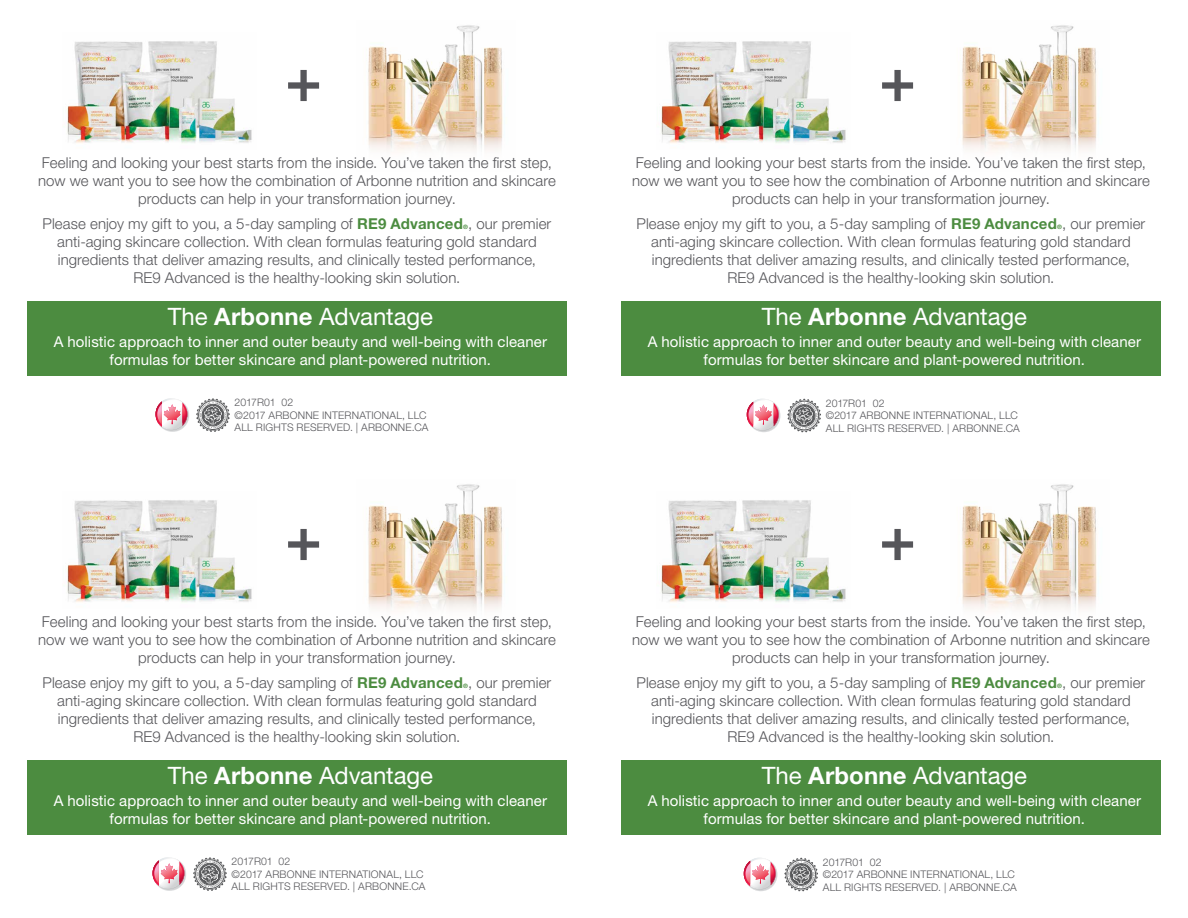
<style>
.page{position:relative;width:1188px;height:918px;background:#fff}
.page>*{position:absolute;margin:0;border:0;box-sizing:border-box;transform-origin:0 0}
.t1{font:24px "Helvetica Neue LT Pro";letter-spacing:-.005em;color:#fff}
.t2{font:300 15px/18px "Helvetica Neue LT Pro";letter-spacing:.005em;color:#56565a;text-align:center}
.t3{font:15px/18px "Helvetica Neue LT Pro";letter-spacing:.005em;color:#fff;text-align:center}
.t4{font:300 10.5px/12.6px "Helvetica Neue LT Pro";letter-spacing:.02em;color:#56565a}
.t5{font:700 6px "Helvetica Neue LT Pro";color:#4c8c40}
.s1{font-weight:700;color:#4c8c40}
.s2{font-weight:700}
</style>
<div class="page">
<img style="left:67px;top:41px;width:185px;height:102px">
<img style="left:368px;top:25px;width:135px;height:126px">
<div style="left:27px;top:301px;width:540px;height:38px;background:#4c8c40"></div>
<div style="left:27px;top:329px;width:540px;height:47px;background:#4c8c40"></div>
<svg style="left:288px;top:70px;width:31px;height:31px"></svg>
<img style="left:67px;top:500px;width:185px;height:102px">
<img style="left:368px;top:484px;width:135px;height:126px">
<div style="left:27px;top:760px;width:540px;height:38px;background:#4c8c40"></div>
<div style="left:27px;top:788px;width:540px;height:47px;background:#4c8c40"></div>
<svg style="left:288px;top:529px;width:31px;height:31px"></svg>
<img style="left:661px;top:41px;width:185px;height:102px">
<img style="left:962px;top:25px;width:135px;height:126px">
<div style="left:621px;top:301px;width:540px;height:38px;background:#4c8c40"></div>
<div style="left:621px;top:329px;width:540px;height:47px;background:#4c8c40"></div>
<svg style="left:882px;top:70px;width:31px;height:31px"></svg>
<img style="left:661px;top:500px;width:185px;height:102px">
<img style="left:962px;top:484px;width:135px;height:126px">
<div style="left:621px;top:760px;width:540px;height:38px;background:#4c8c40"></div>
<div style="left:621px;top:788px;width:540px;height:47px;background:#4c8c40"></div>
<svg style="left:882px;top:529px;width:31px;height:31px"></svg>
<svg style="left:196px;top:398px;width:34px;height:34px"></svg>
<div style="left:156px;top:399px;width:33px;height:33px;background:#dddedf;border-radius:50%"></div>
<div style="left:157px;top:399px;width:31px;height:32px;background:#cb9ca8;border-radius:50%"></div>
<svg style="left:157px;top:400px;width:31px;height:31px"></svg>
<svg style="left:156px;top:398px;width:31px;height:32px"></svg>
<svg style="left:193px;top:857px;width:34px;height:34px"></svg>
<div style="left:153px;top:858px;width:33px;height:33px;background:#dddedf;border-radius:50%"></div>
<div style="left:154px;top:858px;width:31px;height:32px;background:#cb9ca8;border-radius:50%"></div>
<svg style="left:154px;top:859px;width:31px;height:31px"></svg>
<svg style="left:153px;top:857px;width:31px;height:32px"></svg>
<svg style="left:787px;top:399px;width:34px;height:33px"></svg>
<div style="left:747px;top:399px;width:34px;height:33px;background:#eaeaeb;border-radius:50%"></div>
<div style="left:747px;top:399px;width:33px;height:33px;background:#e6e6e7;border-radius:50%"></div>
<div style="left:748px;top:399px;width:32px;height:33px;background:#d8dadb;border-radius:50%"></div>
<div style="left:748px;top:400px;width:32px;height:31px;background:#d5d6d8;border-radius:50%"></div>
<svg style="left:747px;top:399px;width:32px;height:32px"></svg>
<svg style="left:784px;top:858px;width:34px;height:33px"></svg>
<div style="left:744px;top:858px;width:34px;height:33px;background:#eaeaeb;border-radius:50%"></div>
<div style="left:744px;top:858px;width:33px;height:33px;background:#e6e6e7;border-radius:50%"></div>
<div style="left:745px;top:858px;width:32px;height:33px;background:#d8dadb;border-radius:50%"></div>
<div style="left:745px;top:859px;width:32px;height:31px;background:#d5d6d8;border-radius:50%"></div>
<svg style="left:744px;top:858px;width:32px;height:32px"></svg>
<p class="t2" style="left:38px;top:153px;width:519px">Feeling and looking your best starts from the inside. You’ve taken the first step, now we want you to see how the combination of Arbonne nutrition and skincare products can help in your transformation journey.</p>
<p class="t2" style="left:43px;top:214px;width:510px">Please enjoy my gift to you, a 5-day sampling of <span class="s1">RE9 Advanced</span> , our premier</p>
<p class="t5" style="left:463px;top:223px;width:6px">®</p>
<p class="t2" style="left:57px;top:232px;width:481px">anti-aging skincare collection. With clean formulas featuring gold standard ingredients that deliver amazing results, and clinically tested performance,<br>RE9 Advanced is the healthy-looking skin solution.</p>
<h1 class="t1" style="left:168px;top:302px;width:267px">The <span class="s2">Arbonne</span> Advantage</h1>
<p class="t3" style="left:54px;top:332px;width:495px">A holistic approach to inner and outer beauty and well-being with cleaner formulas for better skincare and plant-powered nutrition.</p>
<p class="t4" style="left:235px;top:396px;width:195px">2017R01 02<br>©2017 ARBONNE INTERNATIONAL, LLC<br>ALL RIGHTS RESERVED. | ARBONNE.CA</p>
<p class="t2" style="left:38px;top:612px;width:519px">Feeling and looking your best starts from the inside. You’ve taken the first step, now we want you to see how the combination of Arbonne nutrition and skincare products can help in your transformation journey.</p>
<p class="t2" style="left:43px;top:673px;width:510px">Please enjoy my gift to you, a 5-day sampling of <span class="s1">RE9 Advanced</span> , our premier</p>
<p class="t5" style="left:463px;top:682px;width:6px">®</p>
<p class="t2" style="left:57px;top:691px;width:481px">anti-aging skincare collection. With clean formulas featuring gold standard ingredients that deliver amazing results, and clinically tested performance,<br>RE9 Advanced is the healthy-looking skin solution.</p>
<h1 class="t1" style="left:168px;top:761px;width:267px">The <span class="s2">Arbonne</span> Advantage</h1>
<p class="t3" style="left:54px;top:791px;width:495px">A holistic approach to inner and outer beauty and well-being with cleaner formulas for better skincare and plant-powered nutrition.</p>
<p class="t4" style="left:232px;top:855px;width:195px">2017R01 02<br>©2017 ARBONNE INTERNATIONAL, LLC<br>ALL RIGHTS RESERVED. | ARBONNE.CA</p>
<p class="t2" style="left:632px;top:153px;width:519px">Feeling and looking your best starts from the inside. You’ve taken the first step, now we want you to see how the combination of Arbonne nutrition and skincare products can help in your transformation journey.</p>
<p class="t2" style="left:637px;top:214px;width:510px">Please enjoy my gift to you, a 5-day sampling of <span class="s1">RE9 Advanced</span> , our premier</p>
<p class="t5" style="left:1057px;top:223px;width:6px">®</p>
<p class="t2" style="left:651px;top:232px;width:481px">anti-aging skincare collection. With clean formulas featuring gold standard ingredients that deliver amazing results, and clinically tested performance,<br>RE9 Advanced is the healthy-looking skin solution.</p>
<h1 class="t1" style="left:762px;top:302px;width:267px">The <span class="s2">Arbonne</span> Advantage</h1>
<p class="t3" style="left:648px;top:332px;width:495px">A holistic approach to inner and outer beauty and well-being with cleaner formulas for better skincare and plant-powered nutrition.</p>
<p class="t4" style="left:826px;top:396px;width:195px">2017R01 02<br>©2017 ARBONNE INTERNATIONAL, LLC<br>ALL RIGHTS RESERVED. | ARBONNE.CA</p>
<p class="t2" style="left:632px;top:612px;width:519px">Feeling and looking your best starts from the inside. You’ve taken the first step, now we want you to see how the combination of Arbonne nutrition and skincare products can help in your transformation journey.</p>
<p class="t2" style="left:637px;top:673px;width:510px">Please enjoy my gift to you, a 5-day sampling of <span class="s1">RE9 Advanced</span> , our premier</p>
<p class="t5" style="left:1057px;top:682px;width:6px">®</p>
<p class="t2" style="left:651px;top:691px;width:481px">anti-aging skincare collection. With clean formulas featuring gold standard ingredients that deliver amazing results, and clinically tested performance,<br>RE9 Advanced is the healthy-looking skin solution.</p>
<h1 class="t1" style="left:762px;top:761px;width:267px">The <span class="s2">Arbonne</span> Advantage</h1>
<p class="t3" style="left:648px;top:791px;width:495px">A holistic approach to inner and outer beauty and well-being with cleaner formulas for better skincare and plant-powered nutrition.</p>
<p class="t4" style="left:823px;top:855px;width:195px">2017R01 02<br>©2017 ARBONNE INTERNATIONAL, LLC<br>ALL RIGHTS RESERVED. | ARBONNE.CA</p>
</div>
